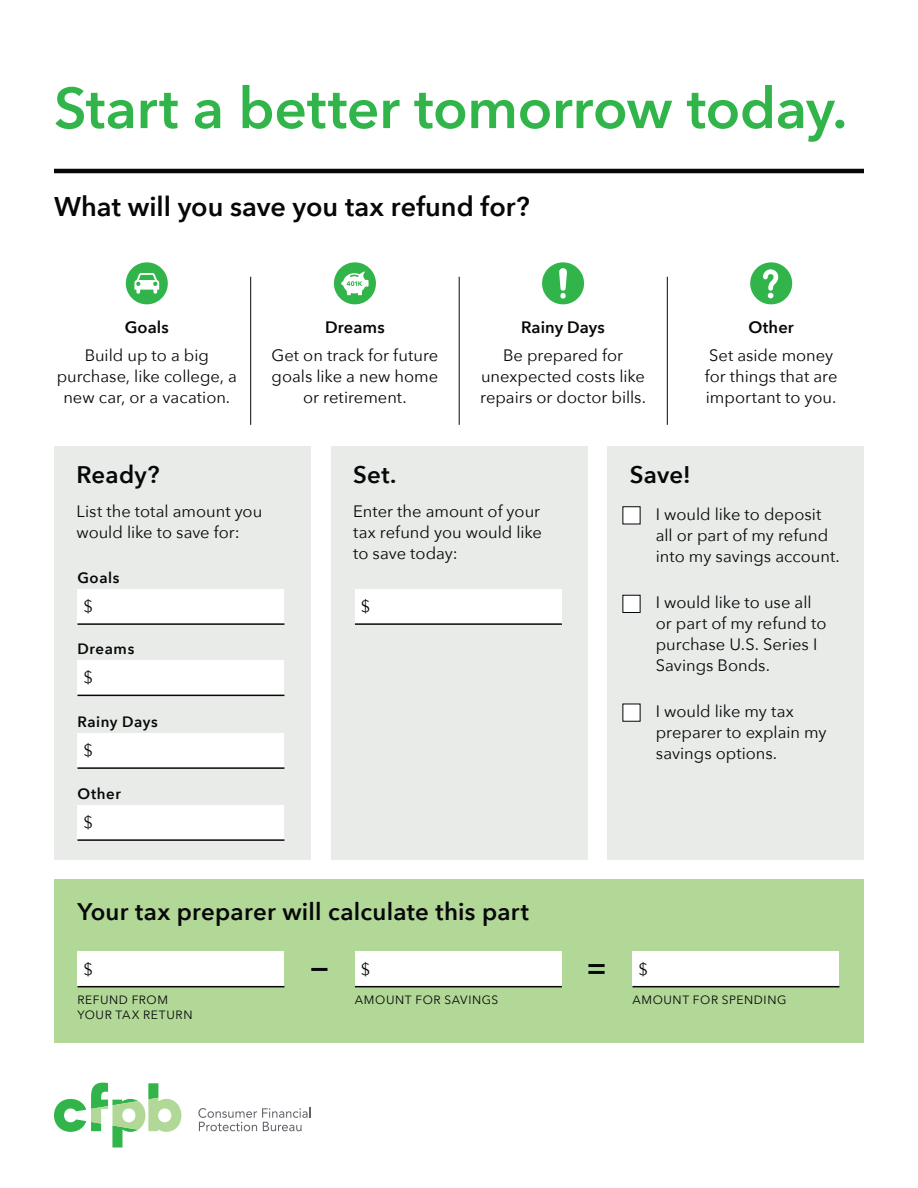
<style>
.page{position:relative;width:918px;height:1188px;background:#fff}
.page>*{position:absolute;margin:0;border:0;box-sizing:border-box;transform-origin:0 0}
.t1{font:600 57px "Avenir Next";letter-spacing:-.005em;color:#31b44a}
.t2{font:600 27px "Avenir Next";color:#070709}
.t3{font:600 24px "Avenir Next";letter-spacing:.01em;color:#070709}
.t4{font:16.5px/21px "Avenir Next";color:#070709}
.t5{font:600 16.5px "Avenir Next";letter-spacing:.005em;color:#070709}
.t6{font:600 15px "Avenir Next";letter-spacing:.04em;color:#070709}
.t7{font:12px/15px "Avenir Next";letter-spacing:.05em;color:#070709}
</style>
<div class="page">
<div style="left:54px;top:446px;width:257px;height:414px;background:#e8ebe8"></div>
<div style="left:331px;top:446px;width:256px;height:414px;background:#e8ebe8"></div>
<div style="left:607px;top:446px;width:257px;height:414px;background:#e8ebe8"></div>
<div style="left:54px;top:879px;width:810px;height:164px;background:#b2d897"></div>
<div style="left:77px;top:589px;width:207px;height:36px;background:#fff"></div>
<hr style="left:77px;top:623px;width:207px;height:2px;background:#070709">
<div style="left:355px;top:589px;width:207px;height:36px;background:#fff"></div>
<hr style="left:355px;top:623px;width:207px;height:2px;background:#070709">
<div style="left:77px;top:660px;width:207px;height:36px;background:#fff"></div>
<hr style="left:77px;top:695px;width:207px;height:1px;background:#070709">
<div style="left:77px;top:733px;width:207px;height:36px;background:#fff"></div>
<hr style="left:77px;top:767px;width:207px;height:2px;background:#070709">
<div style="left:77px;top:805px;width:207px;height:36px;background:#fff"></div>
<hr style="left:77px;top:839px;width:207px;height:2px;background:#070709">
<div style="left:622px;top:506px;width:18px;height:18px;background:#fff"></div>
<div style="left:622px;top:595px;width:18px;height:18px;background:#fff"></div>
<div style="left:622px;top:704px;width:18px;height:18px;background:#fff"></div>
<div style="left:77px;top:951px;width:207px;height:36px;background:#fff"></div>
<hr style="left:77px;top:986px;width:207px;height:1px;background:#070709">
<div style="left:355px;top:951px;width:207px;height:36px;background:#fff"></div>
<hr style="left:355px;top:986px;width:207px;height:1px;background:#070709">
<div style="left:632px;top:951px;width:207px;height:36px;background:#fff"></div>
<hr style="left:632px;top:986px;width:207px;height:1px;background:#070709">
<hr style="left:311px;top:968px;width:16px;height:3px;background:#070709">
<hr style="left:588px;top:971px;width:17px;height:3px;background:#070709">
<hr style="left:588px;top:964px;width:17px;height:3px;background:#070709">
<svg style="left:198px;top:1108px;width:112px;height:23px"></svg>
<svg style="left:54px;top:1083px;width:127px;height:64px"></svg>
<hr style="left:54px;top:169px;width:810px;height:4px;background:#070709">
<svg style="left:334px;top:262px;width:42px;height:42px"></svg>
<svg style="left:542px;top:262px;width:42px;height:42px"></svg>
<svg style="left:750px;top:262px;width:42px;height:42px"></svg>
<svg style="left:126px;top:262px;width:42px;height:42px"></svg>
<hr style="left:250px;top:277px;width:1px;height:148px;background:#070709">
<hr style="left:459px;top:277px;width:1px;height:148px;background:#070709">
<hr style="left:667px;top:277px;width:1px;height:148px;background:#070709">
<h1 class="t1" style="left:54px;top:74px;width:795px">Start a better tomorrow today.</h1>
<h2 class="t2" style="left:54px;top:190px;width:477px">What will you save you tax refund for?</h2>
<p class="t5" style="left:125px;top:317px;width:46px">Goals</p>
<p class="t4" style="left:57px;top:344px;width:182px;text-align:center">Build up to a big purchase, like college, a new car, or a vacation.</p>
<p class="t5" style="left:325px;top:317px;width:61px">Dreams</p>
<p class="t4" style="left:271px;top:344px;width:168px;text-align:center">Get on track for future goals like a new home or retirement.</p>
<p class="t5" style="left:521px;top:317px;width:85px">Rainy Days</p>
<p class="t4" style="left:480px;top:344px;width:167px;text-align:center">Be prepared for unexpected costs like repairs or doctor bills.</p>
<p class="t5" style="left:748px;top:317px;width:47px">Other</p>
<p class="t4" style="left:705px;top:344px;width:134px">Set aside money for things that are important to you.</p>
<h3 class="t3" style="left:76px;top:460px;width:85px">Ready?</h3>
<p class="t4" style="left:76px;top:501px;width:187px">List the total amount you would like to save for:</p>
<p class="t6" style="left:77px;top:569px;width:44px">Goals</p>
<h3 class="t3" style="left:353px;top:460px;width:45px">Set.</h3>
<p class="t4" style="left:353px;top:501px;width:190px;text-align:justify">Enter the amount of your tax refund you would like to save today:</p>
<p class="t4" style="left:83px;top:596px;width:11px">$</p>
<p class="t4" style="left:361px;top:596px;width:11px">$</p>
<p class="t6" style="left:77px;top:640px;width:58px">Dreams</p>
<p class="t4" style="left:83px;top:667px;width:11px">$</p>
<p class="t6" style="left:77px;top:713px;width:82px">Rainy Days</p>
<p class="t4" style="left:83px;top:740px;width:11px">$</p>
<p class="t6" style="left:77px;top:785px;width:45px">Other</p>
<p class="t4" style="left:83px;top:812px;width:11px">$</p>
<h3 class="t3" style="left:630px;top:460px;width:63px">Save!</h3>
<p class="t4" style="left:656px;top:504px;width:185px">I would like to deposit all or part of my refund into my savings account.</p>
<p class="t4" style="left:656px;top:592px;width:172px">I would like to use all or part of my refund to purchase U.S. Series I<br>Savings Bonds.</p>
<p class="t4" style="left:656px;top:701px;width:172px">I would like my tax preparer to explain my savings options.</p>
<h3 class="t3" style="left:77px;top:897px;width:453px">Your tax preparer will calculate this part</h3>
<p class="t4" style="left:83px;top:958px;width:11px">$</p>
<p class="t4" style="left:361px;top:958px;width:11px">$</p>
<p class="t4" style="left:638px;top:958px;width:11px">$</p>
<p class="t7" style="left:77px;top:992px;width:117px">REFUND FROM<br>YOUR TAX RETURN</p>
<p class="t7" style="left:355px;top:992px;width:145px">AMOUNT FOR SAVINGS</p>
<p class="t7" style="left:632px;top:992px;width:156px">AMOUNT FOR SPENDING</p>
</div>
